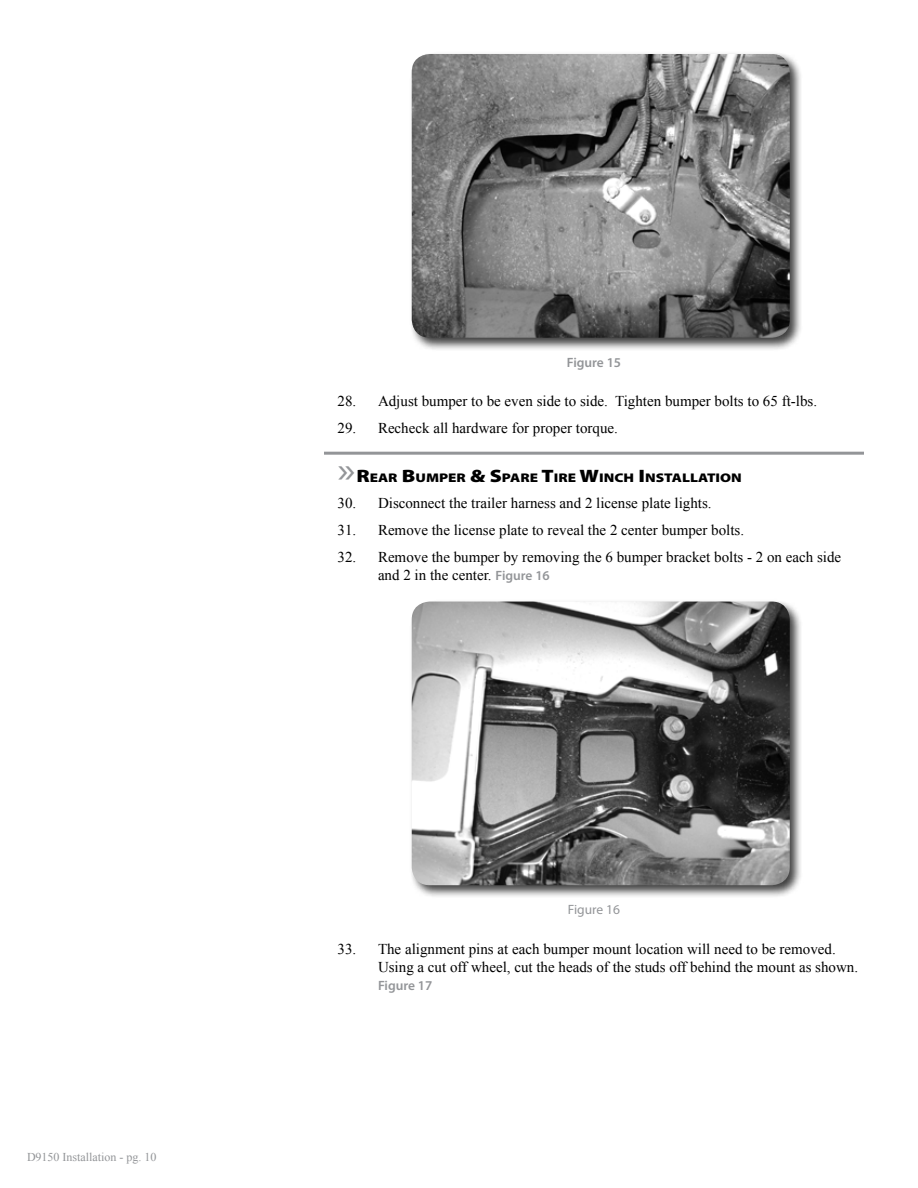
<style>
.page{position:relative;width:918px;height:1188px;background:#fff}
.page>*{position:absolute;margin:0;border:0;box-sizing:border-box;transform-origin:0 0}
.t1{font:15px/18px "Times New Roman";color:#000}
.t2{font:600 13.5px "Myriad Pro";color:#939598}
.t3{font:13.5px "Myriad Pro";color:#939598}
.t4{font:900 12.6px "Myriad Pro";color:#000;scale:1.2 1}
.t5{font:12px "Times New Roman";color:#939598}
.s1{font-weight:400;font-size:36px;color:#939598}
.s2{font-size:18px}
.s3{font-family:"Myriad Pro";font-weight:600;font-size:13.5px;color:#939598}
</style>
<div class="page">
<hr style="left:324px;top:452px;width:540px;height:3px;background:#939598">
<div style="left:409px;top:51px;width:394px;height:300px;background:#000;opacity:.75"></div>
<img style="left:412px;top:54px;width:378px;height:284px">
<div style="left:409px;top:599px;width:394px;height:300px;background:#000;opacity:.75"></div>
<img style="left:412px;top:602px;width:378px;height:283px">
<p class="t5" style="left:27px;top:1149px;width:131px">D9150 Installation - pg. 10</p>
<p class="t2" style="left:567px;top:354px;width:56px">Figure 15</p>
<p class="t1" style="left:338px;top:392px;width:481px">28. Adjust bumper to be even side to side. Tighten bumper bolts to 65 ft-lbs.</p>
<p class="t1" style="left:338px;top:419px;width:282px">29. Recheck all hardware for proper torque.</p>
<p class="t4" style="left:337px;top:469px;width:339px"><span class="s1">»</span><span class="s2">R</span>EAR <span class="s2">B</span>UMPER <span class="s2">&amp; S</span>PARE <span class="s2">T</span>IRE <span class="s2">W</span>INCH <span class="s2">I</span> NSTALLATION</p>
<p class="t1" style="left:338px;top:494px;width:376px">30. Disconnect the trailer harness and 2 license plate lights.</p>
<p class="t1" style="left:338px;top:521px;width:408px">31. Remove the license plate to reveal the 2 center bumper bolts.</p>
<p class="t1" style="left:378px;top:547px;width:465px;text-indent:-40px">32. Remove the bumper by removing the 6 bumper bracket bolts - 2 on each side and 2 in the center. <span class="s3">Figure 16</span></p>
<p class="t3" style="left:568px;top:902px;width:54px">Figure 16</p>
<p class="t1" style="left:378px;top:940px;width:482px;text-indent:-40px">33. The alignment pins at each bumper mount location will need to be removed.<br>Using a cut off wheel, cut the heads of the studs off behind the mount as shown.</p>
<p class="t2" style="left:378px;top:977px;width:56px">Figure 17</p>
</div>
